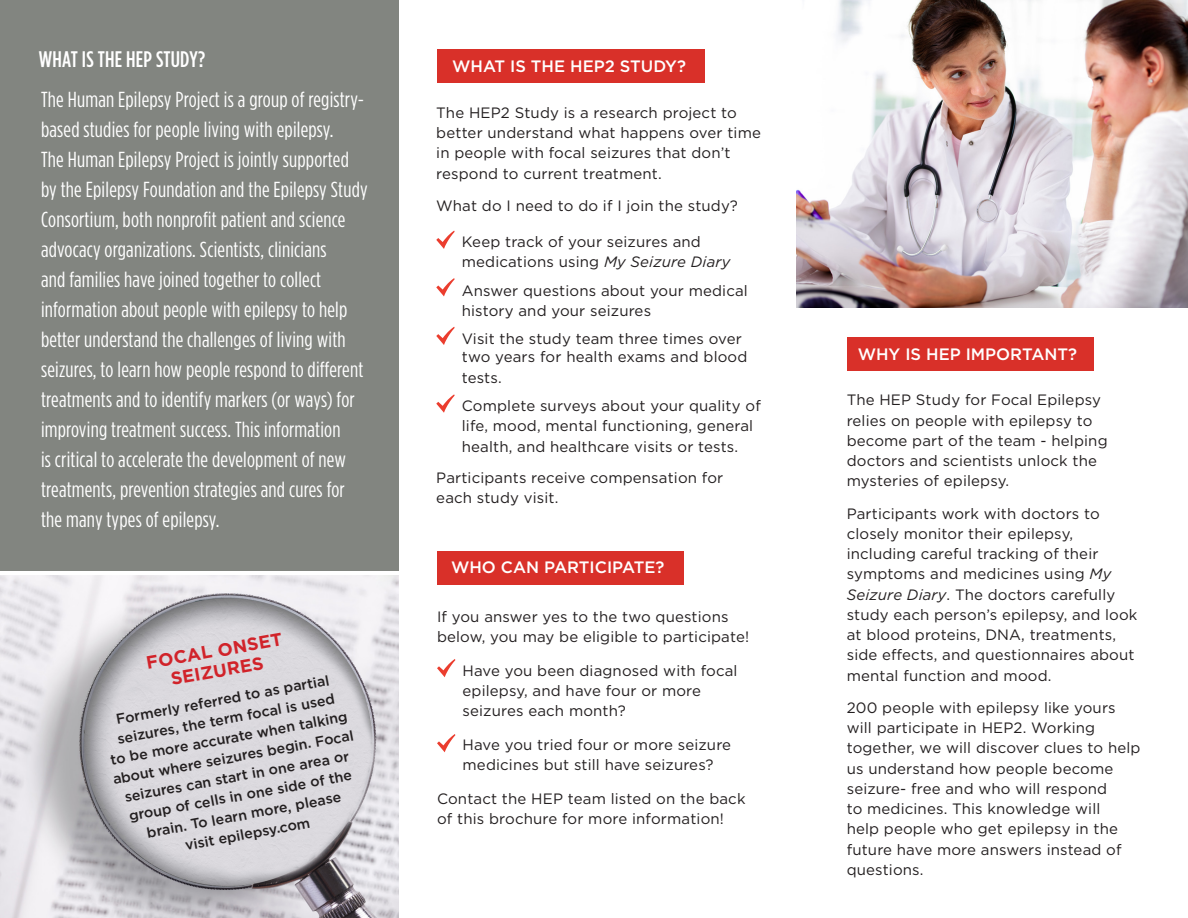
<style>
.page{position:relative;width:1188px;height:918px;background:#fff}
.page>*{position:absolute;margin:0;border:0;box-sizing:border-box;transform-origin:0 0}
.t1{font:500 22.5px "Gotham Condensed";letter-spacing:.01em;color:#fff}
.t2{font:21.75px/30px "Gotham Condensed";letter-spacing:.01em;color:#fff}
.t3{font:700 18px/20.2px "Gotham";color:#d1232a;text-align:center}
.t4{font:500 16.5px "Gotham";color:#fff}
.t5{font:15px/20.2px "Gotham";letter-spacing:.01em;color:#231f20}
.t6{font:500 14.25px/19.5px "Gotham";color:#231f20;text-align:center}
.s1{font-style:italic}
</style>
<div class="page">
<img style="left:796px;top:0;width:392px;height:307px">
<img style="left:0;top:576px;width:398px;height:342px">
<div style="left:0;top:0;width:398px;height:570px;background:#828580"></div>
<div style="left:437px;top:551px;width:247px;height:34px;background:#d93029"></div>
<div style="left:847px;top:337px;width:247px;height:34px;background:#d93029"></div>
<div style="left:437px;top:50px;width:267px;height:33px;background:#d93029"></div>
<svg style="left:436px;top:231px;width:19px;height:18px"></svg>
<svg style="left:437px;top:659px;width:18px;height:18px"></svg>
<svg style="left:437px;top:734px;width:18px;height:18px"></svg>
<svg style="left:436px;top:278px;width:19px;height:18px"></svg>
<svg style="left:436px;top:327px;width:19px;height:18px"></svg>
<svg style="left:436px;top:394px;width:19px;height:19px"></svg>
<p class="t1" style="left:39px;top:46px;width:168px">WHAT IS THE HEP STUDY?</p>
<p class="t4" style="left:452px;top:55px;width:235px">WHAT IS THE HEP2 STUDY?</p>
<p class="t2" style="left:41px;top:85px;width:325px">The Human Epilepsy Project is a group of registry&shy;based studies for people living with epilepsy.</p>
<p class="t2" style="left:41px;top:145px;width:328px">The Human Epilepsy Project is jointly supported by the Epilepsy Foundation and the Epilepsy Study Consortium, both nonprofit patient and science advocacy organizations. Scientists, clinicians<br>and families have joined together to collect information about people with epilepsy to help better understand the challenges of living with seizures, to learn how people respond to different treatments and to identify markers (or ways) for improving treatment success. This information<br>is critical to accelerate the development of new treatments, prevention strategies and cures for the many types of epilepsy.</p>
<p class="t3" style="left:145px;top:653px;width:139px;rotate:-10deg">FOCAL ONSET<br>SEIZURES</p>
<p class="t6" style="left:101px;top:711px;width:246px;rotate:-10deg">Formerly referred to as partial seizures, the term focal is used<br>to be more accurate when talking about where seizures begin. Focal seizures can start in one area or group of cells in one side of the brain. To learn more, please<br>visit epilepsy.com</p>
<p class="t5" style="left:436px;top:102px;width:326px">The HEP2 Study is a research project to better understand what happens over time in people with focal seizures that don’t respond to current treatment.</p>
<p class="t5" style="left:436px;top:195px;width:303px">What do I need to do if I join the study?</p>
<p class="t5" style="left:462px;top:231px;width:270px">Keep track of your seizures and medications using <span class="s1">My Seizure Diary</span></p>
<p class="t5" style="left:462px;top:280px;width:288px">Answer questions about your medical history and your seizures</p>
<p class="t5" style="left:462px;top:330px;width:287px;line-height:18px">Visit the study team three times over two years for health exams and blood</p>
<p class="t5" style="left:462px;top:367px;width:41px">tests.</p>
<p class="t5" style="left:462px;top:395px;width:301px">Complete surveys about your quality of life, mood, mental functioning, general health, and healthcare visits or tests.</p>
<p class="t5" style="left:436px;top:467px;width:288px">Participants receive compensation for each study visit.</p>
<p class="t4" style="left:451px;top:557px;width:215px">WHO CAN PARTICIPATE?</p>
<p class="t5" style="left:437px;top:606px;width:314px">If you answer yes to the two questions below, you may be eligible to participate!</p>
<p class="t5" style="left:463px;top:660px;width:276px">Have you been diagnosed with focal epilepsy, and have four or more seizures each month?</p>
<p class="t5" style="left:463px;top:734px;width:270px">Have you tried four or more seizure medicines but still have seizures?</p>
<p class="t5" style="left:437px;top:788px;width:310px">Contact the HEP team listed on the back of this brochure for more information!</p>
<p class="t4" style="left:858px;top:343px;width:221px">WHY IS HEP IMPORTANT?</p>
<p class="t5" style="left:847px;top:390px;width:262px">The HEP Study for Focal Epilepsy relies on people with epilepsy to become part of the team - helping doctors and scientists unlock the mysteries of epilepsy.</p>
<p class="t5" style="left:847px;top:503px;width:292px">Participants work with doctors to closely monitor their epilepsy, including careful tracking of their symptoms and medicines using <span class="s1">My Seizure Diary</span>. The doctors carefully study each person’s epilepsy, and look at blood proteins, DNA, treatments, side effects, and questionnaires about mental function and mood.</p>
<p class="t5" style="left:847px;top:697px;width:295px">200 people with epilepsy like yours will participate in HEP2. Working together, we will discover clues to help us understand how people become seizure- free and who will respond<br>to medicines. This knowledge will<br>help people who get epilepsy in the future have more answers instead of questions.</p>
</div>
